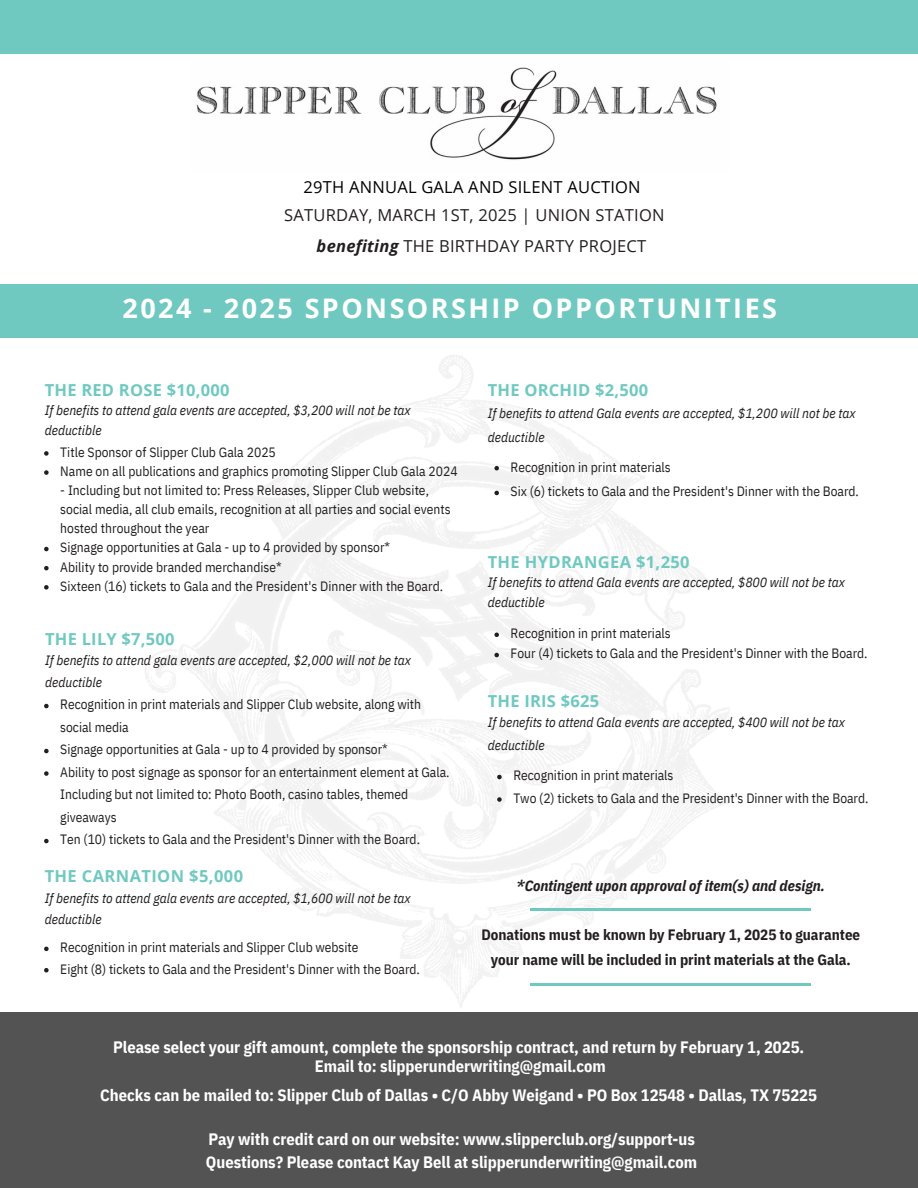
<style>
.page{position:relative;width:918px;height:1188px;background:#fff}
.page>*{position:absolute;margin:0;border:0;box-sizing:border-box;transform-origin:0 0}
.t1{font:700 27px "Open Sans";letter-spacing:.09em;color:#fff}
.t2{font:700 16.5px/19.2px "IBM Plex Sans Cond";color:#fff;text-align:center}
.t3{font:16.5px/28.2px "Open Sans";letter-spacing:.015em;color:#231f20;text-align:center}
.t4{font:700 16.5px "Open Sans";letter-spacing:.015em;color:#6fc9c0}
.t5{font:700 15px/24.8px "IBM Plex Sans Cond";color:#231f20;text-align:center}
.t6{font:italic 700 15px "IBM Plex Sans Cond";color:#231f20}
.t7{font:13.5px/22.5px "IBM Plex Sans Cond";color:#231f20}
.t8{font:italic 13.5px/22.5px "IBM Plex Sans Cond";color:#231f20}
.s1{color:#000}
.s2{font-weight:700;font-style:italic}
</style>
<div class="page">
<div style="left:0;top:0;width:918px;height:54px;background:#6fc9c0"></div>
<div style="left:0;top:284px;width:918px;height:54px;background:#6fc9c0"></div>
<div style="left:0;top:1012px;width:918px;height:176px;background:#535353"></div>
<hr style="left:530px;top:908px;width:281px;height:3px;background:#6fc9c0">
<hr style="left:530px;top:983px;width:281px;height:3px;background:#6fc9c0">
<img style="left:196px;top:67px;width:521px;height:93px">
<svg style="left:44px;top:451px;width:5px;height:5px"></svg>
<svg style="left:44px;top:470px;width:5px;height:5px"></svg>
<svg style="left:44px;top:547px;width:5px;height:4px"></svg>
<svg style="left:44px;top:566px;width:5px;height:4px"></svg>
<svg style="left:44px;top:585px;width:5px;height:5px"></svg>
<svg style="left:44px;top:947px;width:5px;height:4px"></svg>
<svg style="left:44px;top:968px;width:5px;height:4px"></svg>
<svg style="left:44px;top:704px;width:5px;height:4px"></svg>
<svg style="left:44px;top:749px;width:5px;height:4px"></svg>
<svg style="left:44px;top:771px;width:5px;height:5px"></svg>
<svg style="left:44px;top:839px;width:5px;height:4px"></svg>
<svg style="left:494px;top:633px;width:5px;height:4px"></svg>
<svg style="left:494px;top:653px;width:5px;height:4px"></svg>
<svg style="left:497px;top:775px;width:5px;height:4px"></svg>
<svg style="left:497px;top:797px;width:5px;height:5px"></svg>
<svg style="left:494px;top:466px;width:5px;height:4px"></svg>
<svg style="left:494px;top:491px;width:5px;height:4px"></svg>
<p class="t3" style="left:284px;top:173px;width:382px"><span class="s1">29TH ANNUAL GALA AND SILENT AUCTION<br></span>SATURDAY, MARCH 1ST, 2025 | UNION STATION</p>
<p class="t3" style="left:317px;top:232px;width:331px"><span class="s2">benefiting</span> THE BIRTHDAY PARTY PROJECT</p>
<h2 class="t1" style="left:123px;top:289px;width:656px">2024 - 2025 SPONSORSHIP OPPORTUNITIES</h2>
<p class="t4" style="left:45px;top:379px;width:186px">THE RED ROSE $10,000</p>
<p class="t8" style="left:45px;top:401px;width:367px;line-height:19.2px">If benefits to attend gala events are accepted, $3,200 will not be tax deductible</p>
<p class="t7" style="left:60px;top:440px;width:217px">Title Sponsor of Slipper Club Gala 2025</p>
<p class="t7" style="left:60px;top:460px;width:399px">Name on all publications and graphics promoting Slipper Club Gala 2024</p>
<p class="t7" style="left:60px;top:480px;width:392px;line-height:19.2px">- Including but not limited to: Press Releases, Slipper Club website, social media, all club emails, recognition at all parties and social events hosted throughout the year</p>
<p class="t7" style="left:60px;top:536px;width:331px">Signage opportunities at Gala - up to 4 provided by sponsor*</p>
<p class="t7" style="left:60px;top:555px;width:223px">Ability to provide branded merchandise*</p>
<p class="t7" style="left:60px;top:574px;width:384px">Sixteen (16) tickets to Gala and the President's Dinner with the Board.</p>
<p class="t4" style="left:45px;top:627px;width:131px">THE LILY $7,500</p>
<p class="t8" style="left:45px;top:649px;width:367px">If benefits to attend gala events are accepted, $2,000 will not be tax deductible</p>
<p class="t7" style="left:60px;top:693px;width:362px">Recognition in print materials and Slipper Club website, along with social media</p>
<p class="t7" style="left:60px;top:738px;width:329px">Signage opportunities at Gala - up to 4 provided by sponsor*</p>
<p class="t7" style="left:60px;top:761px;width:391px">Ability to post signage as sponsor for an entertainment element at Gala.<br>Including but not limited to: Photo Booth, casino tables, themed giveaways</p>
<p class="t7" style="left:60px;top:828px;width:361px">Ten (10) tickets to Gala and the President's Dinner with the Board.</p>
<h4 class="t4" style="left:45px;top:865px;width:200px">THE CARNATION $5,000</h4>
<h1 class="t8" style="left:45px;top:887px;width:367px;line-height:21.3px">If benefits to attend gala events are accepted, $1,600 will not be tax deductible</h1>
<p class="t7" style="left:60px;top:936px;width:300px">Recognition in print materials and Slipper Club website</p>
<p class="t7" style="left:60px;top:957px;width:361px">Eight (8) tickets to Gala and the President's Dinner with the Board.</p>
<p class="t4" style="left:488px;top:379px;width:162px">THE ORCHID $2,500</p>
<p class="t8" style="left:488px;top:400px;width:369px;line-height:24.8px">If benefits to attend Gala events are accepted, $1,200 will not be tax deductible</p>
<p class="t7" style="left:511px;top:455px;width:162px">Recognition in print materials</p>
<h3 class="t7" style="left:511px;top:480px;width:350px">Six (6) tickets to Gala and the President's Dinner with the Board.</h3>
<p class="t4" style="left:488px;top:550px;width:204px">THE HYDRANGEA $1,250</p>
<p class="t8" style="left:488px;top:572px;width:359px;line-height:20.2px">If benefits to attend Gala events are accepted, $800 will not be tax deductible</p>
<p class="t7" style="left:511px;top:622px;width:162px">Recognition in print materials</p>
<p class="t7" style="left:511px;top:642px;width:358px">Four (4) tickets to Gala and the President's Dinner with the Board.</p>
<p class="t4" style="left:488px;top:689px;width:113px">THE IRIS $625</p>
<p class="t8" style="left:488px;top:711px;width:359px">If benefits to attend Gala events are accepted, $400 will not be tax deductible</p>
<p class="t7" style="left:513px;top:764px;width:162px">Recognition in print materials</p>
<p class="t7" style="left:513px;top:787px;width:357px">Two (2) tickets to Gala and the President's Dinner with the Board.</p>
<h3 class="t6" style="left:517px;top:875px;width:310px">*Contingent upon approval of item(s) and design.</h3>
<h3 class="t5" style="left:482px;top:922px;width:380px">Donations must be known by February 1, 2025 to guarantee your name will be included in print materials at the Gala.</h3>
<p class="t2" style="left:113px;top:1037px;width:693px">Please select your gift amount, complete the sponsorship contract, and return by February 1, 2025.<br>Email to: slipperunderwriting@gmail.com</p>
<p class="t2" style="left:100px;top:1086px;width:718px">Checks can be mailed to: Slipper Club of Dallas • C/O Abby Weigand • PO Box 12548 • Dallas, TX 75225</p>
<p class="t2" style="left:206px;top:1127px;width:493px;line-height:23.7px;text-align:left">Pay with credit card on our website: www.slipperclub.org/support-us<br>Questions? Please contact Kay Bell at slipperunderwriting@gmail.com</p>
</div>
